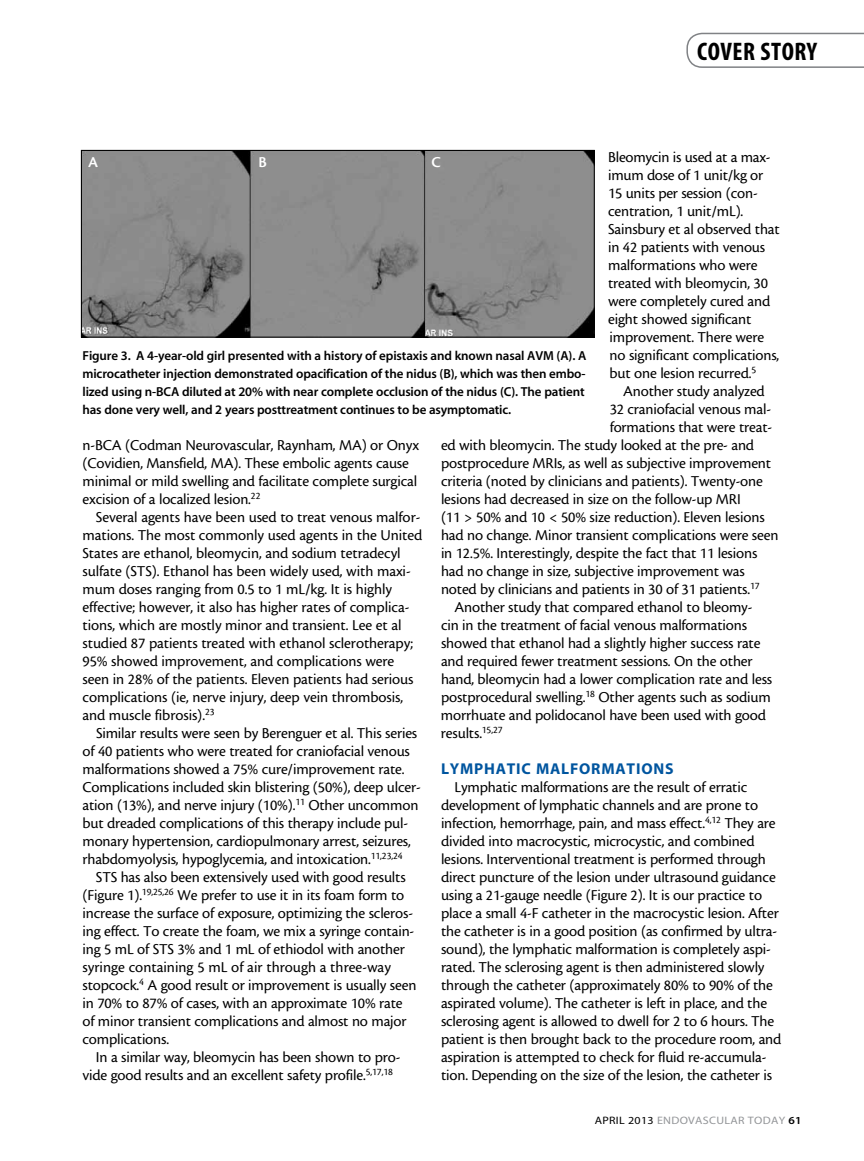
<style>
.page{position:relative;width:864px;height:1161px;background:#fff}
.page>*{position:absolute;margin:0;border:0;box-sizing:border-box;transform-origin:0 0}
.t1{font:25.5px "Myriad MM 700 300";letter-spacing:.02em;color:#000}
.t2{font:15.75px/18px "Cronos MM 408 10";letter-spacing:-.01em;color:#000}
.t3{font:15.75px "Myriad MM 700 600";letter-spacing:.05em;color:#00559f}
.t4{font:15.75px "Cronos MM 574 10";color:#fff}
.t5{font:13.05px/18px "Myriad MM 565 600";letter-spacing:-.01em;color:#000}
.t6{font:10.8px "Myriad MM 400 600";letter-spacing:.025em;color:#939598;scale:1.11 1}
.s1{color:#000}
.s2{font-family:"Myriad MM 565 600";color:#000}
</style>
<div class="page">
<svg style="left:686px;top:33px;width:178px;height:35px"></svg>
<img style="left:83px;top:152px;width:510px;height:184px">
<div style="left:81px;top:150px;width:514px;height:188px;border:1px solid #000"></div>
<h1 class="t1" style="left:697px;top:39px;width:122px">COVER STORY</h1>
<p class="t2" style="left:608px;top:148px;width:173px">Bleomycin is used at a max&shy;imum dose of 1 unit/kg or<br>15 units per session (con&shy;centration, 1 unit/mL).<br>Sainsbury et al observed that in 42 patients with venous malformations who were treated with bleomycin, 30 were completely cured and eight showed significant improvement. There were no significant complications, but one lesion recurred.<sup>5</sup></p>
<p class="t2" style="left:623px;top:382px;width:143px">Another study analyzed</p>
<p class="t2" style="left:610px;top:400px;width:163px">32 craniofacial venous mal-</p>
<p class="t2" style="left:610px;top:418px;width:164px">formations that were treat-</p>
<p class="t2" style="left:441px;top:436px;width:315px">ed with bleomycin. The study looked at the pre- and</p>
<p class="t2" style="left:441px;top:454px;width:332px">postprocedure MRIs, as well as subjective improvement</p>
<p class="t2" style="left:441px;top:472px;width:323px">criteria (noted by clinicians and patients). Twenty-one</p>
<p class="t2" style="left:441px;top:490px;width:301px">lesions had decreased in size on the follow-up MRI</p>
<p class="t2" style="left:441px;top:508px;width:325px">(11 &gt; 50% and 10 &lt; 50% size reduction). Eleven lesions</p>
<p class="t2" style="left:441px;top:526px;width:339px">had no change. Minor transient complications were seen</p>
<p class="t2" style="left:441px;top:544px;width:318px">in 12.5%. Interestingly, despite the fact that 11 lesions</p>
<p class="t2" style="left:441px;top:562px;width:305px">had no change in size, subjective improvement was</p>
<p class="t2" style="left:441px;top:580px;width:320px">noted by clinicians and patients in 30 of 31 patients.<sup>17</sup></p>
<p class="t2" style="left:454px;top:598px;width:299px">Another study that compared ethanol to bleomy-</p>
<p class="t2" style="left:441px;top:616px;width:308px">cin in the treatment of facial venous malformations</p>
<p class="t2" style="left:441px;top:634px;width:321px">showed that ethanol had a slightly higher success rate</p>
<p class="t2" style="left:441px;top:652px;width:313px">and required fewer treatment sessions. On the other</p>
<p class="t2" style="left:441px;top:670px;width:333px">hand, bleomycin had a lower complication rate and less</p>
<p class="t2" style="left:441px;top:688px;width:331px">postprocedural swelling.<sup>18</sup> Other agents such as sodium</p>
<p class="t2" style="left:441px;top:706px;width:327px">morrhuate and polidocanol have been used with good</p>
<p class="t2" style="left:441px;top:724px;width:63px">results.<sup>15,27</sup></p>
<p class="t3" style="left:441px;top:761px;width:234px">LYMPHATIC MALFORMATIONS</p>
<p class="t2" style="left:441px;top:778px;width:342px;text-indent:13px">Lymphatic malformations are the result of erratic development of lymphatic channels and are prone to infection, hemorrhage, pain, and mass effect.<sup>4,12</sup> They are divided into macrocystic, microcystic, and combined lesions. Interventional treatment is performed through direct puncture of the lesion under ultrasound guidance using a 21-gauge needle (Figure 2). It is our practice to place a small 4-F catheter in the macrocystic lesion. After the catheter is in a good position (as confirmed by ultra&shy;sound), the lymphatic malformation is completely aspi&shy;rated. The sclerosing agent is then administered slowly through the catheter (approximately 80% to 90% of the aspirated volume). The catheter is left in place, and the sclerosing agent is allowed to dwell for 2 to 6 hours. The patient is then brought back to the procedure room, and aspiration is attempted to check for fluid re-accumula&shy;tion. Depending on the size of the lesion, the catheter is</p>
<p class="t4" style="left:88px;top:154px;width:11px">A</p>
<p class="t4" style="left:259px;top:154px;width:10px">B</p>
<p class="t4" style="left:432px;top:154px;width:11px">C</p>
<p class="t5" style="left:82px;top:347px;width:505px">Figure 3. A 4-year-old girl presented with a history of epistaxis and known nasal AVM (A). A microcatheter injection demonstrated opacification of the nidus (B), which was then embo&shy;lized using n-BCA diluted at 20% with near complete occlusion of the nidus (C). The patient has done very well, and 2 years posttreatment continues to be asymptomatic.</p>
<p class="t2" style="left:82px;top:436px;width:338px">n-BCA (Codman Neurovascular, Raynham, MA) or Onyx (Covidien, Mansfield, MA). These embolic agents cause minimal or mild swelling and facilitate complete surgical excision of a localized lesion.<sup>22</sup></p>
<p class="t2" style="left:82px;top:508px;width:341px;text-indent:13px">Several agents have been used to treat venous malfor&shy;mations. The most commonly used agents in the United States are ethanol, bleomycin, and sodium tetradecyl sulfate (STS). Ethanol has been widely used, with maxi&shy;mum doses ranging from 0.5 to 1 mL/kg. It is highly effective; however, it also has higher rates of complica&shy;tions, which are mostly minor and transient. Lee et al studied 87 patients treated with ethanol sclerotherapy; 95% showed improvement, and complications were seen in 28% of the patients. Eleven patients had serious complications (ie, nerve injury, deep vein thrombosis, and muscle fibrosis).<sup>23</sup></p>
<p class="t2" style="left:82px;top:724px;width:340px;text-indent:14px">Similar results were seen by Berenguer et al. This series of 40 patients who were treated for craniofacial venous malformations showed a 75% cure/improvement rate.<br>Complications included skin blistering (50%), deep ulcer&shy;ation (13%), and nerve injury (10%).<sup>11</sup> Other uncommon but dreaded complications of this therapy include pul&shy;monary hypertension, cardiopulmonary arrest, seizures, rhabdomyolysis, hypoglycemia, and intoxication.<sup>11,23,24</sup></p>
<p class="t2" style="left:82px;top:868px;width:336px;text-indent:14px">STS has also been extensively used with good results (Figure 1).<sup>19,25,26</sup> We prefer to use it in its foam form to increase the surface of exposure, optimizing the scleros&shy;ing effect. To create the foam, we mix a syringe contain&shy;ing 5 mL of STS 3% and 1 mL of ethiodol with another syringe containing 5 mL of air through a three-way stopcock.<sup>4</sup> A good result or improvement is usually seen in 70% to 87% of cases, with an approximate 10% rate of minor transient complications and almost no major complications.</p>
<p class="t2" style="left:82px;top:1048px;width:319px;text-indent:13px">In a similar way, bleomycin has been shown to pro&shy;vide good results and an excellent safety profile.<sup>5,17,18</sup></p>
<p class="t6" style="left:595px;top:1115px;width:188px"><span class="s1">APRIL 2013</span> ENDOVASCULAR TODAY <span class="s2">61</span></p>
</div>
